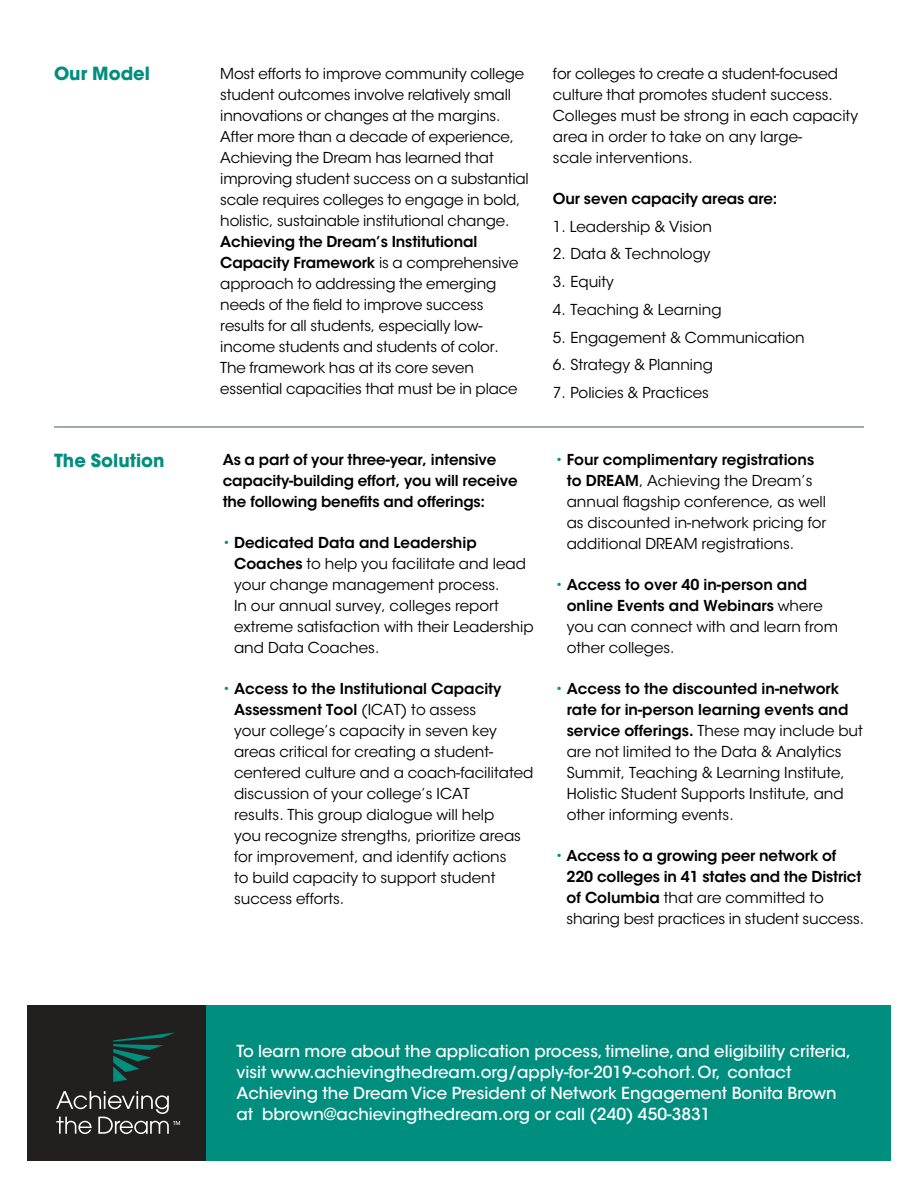
<style>
.page{position:relative;width:918px;height:1188px;background:#fff}
.page>*{position:absolute;margin:0;border:0;box-sizing:border-box;transform-origin:0 0}
.t1{font:700 18px "ITC Avant Garde Std";color:#008e7f}
.t2{font:500 16.5px/21px "ITC Avant Garde Std";color:#fff}
.t3{font:15px/21px "ITC Avant Garde Std";color:#000}
.t4{font:600 15px/21px "ITC Avant Garde Std";letter-spacing:-.01em;color:#000}
.s1{font-weight:600}
.s2{color:#008e7f}
.s3{font-weight:400;color:#008e7f}
.s4{font-weight:400}
</style>
<div class="page">
<div style="left:204px;top:1005px;width:687px;height:156px;background:#008e7f"></div>
<hr style="left:54px;top:427px;width:810px;height:1px;background:#455560">
<div style="left:27px;top:1005px;width:179px;height:156px;background:#221f1f"></div>
<svg style="left:113px;top:1032px;width:62px;height:50px"></svg>
<svg style="left:56px;top:1091px;width:124px;height:43px"></svg>
<p class="t1" style="left:54px;top:62px;width:98px">Our Model</p>
<p class="t3" style="left:220px;top:63px;width:310px">Most efforts to improve community college student outcomes involve relatively small innovations or changes at the margins.<br>After more than a decade of experience, Achieving the Dream has learned that improving student success on a substantial scale requires colleges to engage in bold, holistic, sustainable institutional change.</p>
<p class="t3" style="left:220px;top:231px;width:300px"><span class="s1">Achieving the Dream’s Institutional Capacity Framework</span> is a comprehensive approach to addressing the emerging needs of the field to improve success results for all students, especially low&shy;income students and students of color.<br>The framework has at its core seven essential capacities that must be in place</p>
<p class="t3" style="left:553px;top:63px;width:307px">for colleges to create a student-focused culture that promotes student success.<br>Colleges must be strong in each capacity area in order to take on any large-<br>scale interventions.</p>
<p class="t4" style="left:553px;top:188px;width:226px">Our seven capacity areas are:</p>
<p class="t3" style="left:553px;top:216px;width:161px">1. Leadership &amp; Vision</p>
<p class="t3" style="left:553px;top:244px;width:159px">2. Data &amp; Technology</p>
<p class="t3" style="left:553px;top:271px;width:62px">3. Equity</p>
<p class="t3" style="left:553px;top:299px;width:170px">4. Teaching &amp; Learning</p>
<p class="t3" style="left:553px;top:327px;width:253px">5. Engagement &amp; Communication</p>
<p class="t3" style="left:553px;top:355px;width:162px">6. Strategy &amp; Planning</p>
<p class="t3" style="left:553px;top:382px;width:157px">7. Policies &amp; Practices</p>
<p class="t1" style="left:54px;top:448px;width:112px">The Solution</p>
<p class="t4" style="left:223px;top:449px;width:297px">As a part of your three-year, intensive capacity-building effort, you will receive the following benefits and offerings:</p>
<p class="t3" style="left:234px;top:532px;width:301px;text-indent:-11px"><span class="s2">•</span> <span class="s1">Dedicated Data and Leadership Coaches</span> to help you facilitate and lead your change management process.<br>In our annual survey, colleges report extreme satisfaction with their Leadership and Data Coaches.</p>
<p class="t3" style="left:234px;top:678px;width:301px;text-indent:-11px"><span class="s2">•</span> <span class="s1">Access to the Institutional Capacity Assessment Tool</span> (ICAT) to assess<br>your college’s capacity in seven key areas critical for creating a student&shy;centered culture and a coach-facilitated discussion of your college’s ICAT<br>results. This group dialogue will help<br>you recognize strengths, prioritize areas for improvement, and identify actions<br>to build capacity to support student success efforts.</p>
<p class="t3" style="left:567px;top:449px;width:261px;text-indent:-11px"><span class="s2">•</span> <span class="s1">Four complimentary registrations to DREAM</span>, Achieving the Dream’s annual flagship conference, as well as discounted in-network pricing for additional DREAM registrations.</p>
<p class="t4" style="left:567px;top:574px;width:273px;text-indent:-11px"><span class="s3">•</span> Access to over 40 in-person and online Events and Webinars <span class="s4">where you can connect with and learn from other colleges.</span></p>
<p class="t3" style="left:567px;top:678px;width:298px;text-indent:-11px"><span class="s2">•</span> <span class="s1">Access to the discounted in-network rate for in-person learning events and service offerings.</span> These may include but are not limited to the Data &amp; Analytics Summit, Teaching &amp; Learning Institute, Holistic Student Supports Institute, and other informing events.</p>
<p class="t4" style="left:567px;top:845px;width:299px;text-indent:-11px"><span class="s3">•</span> Access to a growing peer network of 220 colleges in 41 states and the District of Columbia <span class="s4">that are committed to sharing best practices in student success.</span></p>
<p class="t2" style="left:237px;top:1040px;width:616px">To learn more about the application process, timeline, and eligibility criteria, visit www.achievingthedream.org/apply-for-2019-cohort. Or, contact Achieving the Dream Vice President of Network Engagement Bonita Brown at bbrown@achievingthedream.org or call (240) 450-3831</p>
</div>
